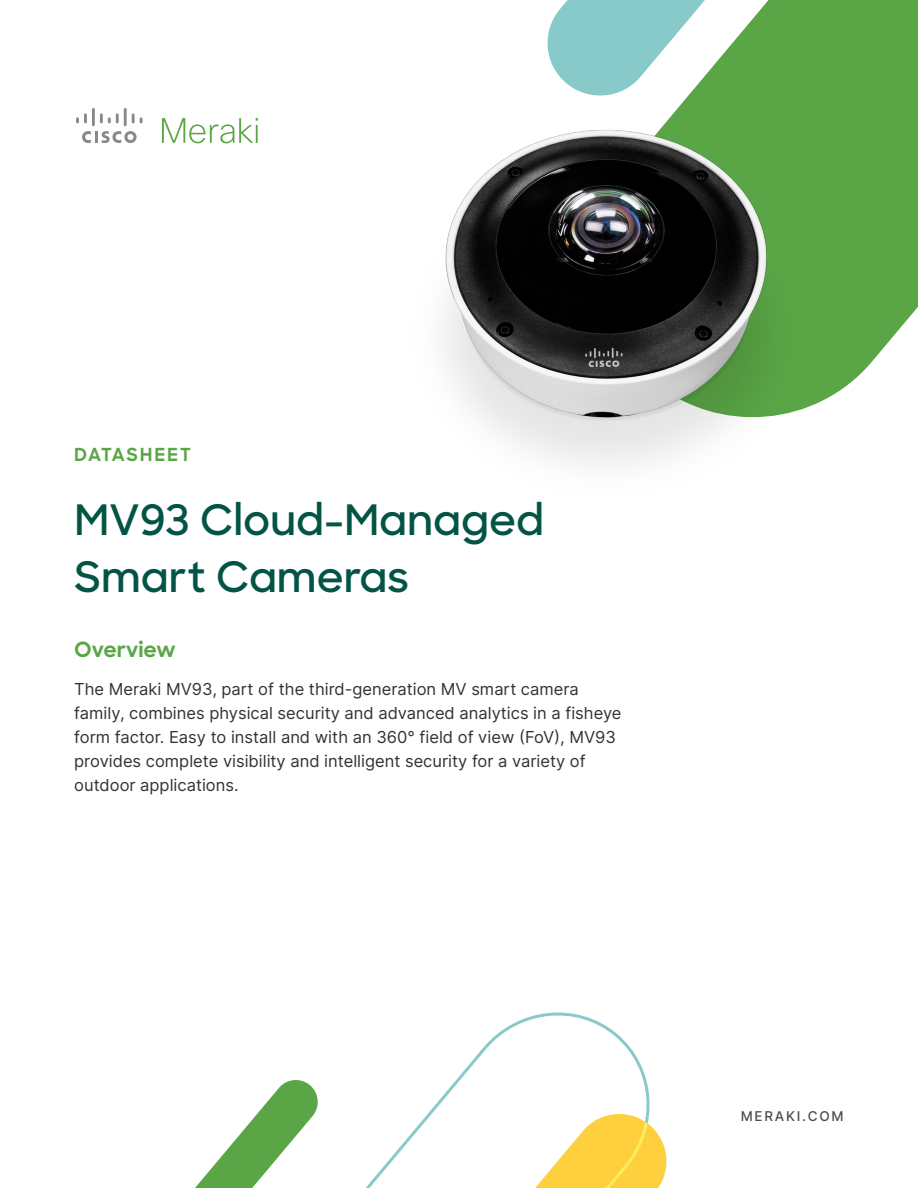
<style>
.page{position:relative;width:918px;height:1188px;background:#fff}
.page>*{position:absolute;margin:0;border:0;box-sizing:border-box;transform-origin:0 0}
._0_-_Heading{font:600 42px/57px "Sharp Sans";color:#035445}
._3_-_Heading{font:700 21px "Sharp Sans";color:#5aa646}
.t1{font:700 18px "Sharp Sans";letter-spacing:.095em;color:#5aa646}
.P_-_Medium{font:16.5px/24px "Inter";color:#333}
.t2{font:500 13.5px "Inter";letter-spacing:.13em;color:#4d4d4d}
</style>
<div class="page">
<svg style="left:82px;top:131px;width:55px;height:12px"></svg>
<svg style="left:76px;top:113px;width:11px;height:10px"></svg>
<hr style="left:92px;top:108px;width:3px;height:18px;background:#878a8c">
<svg style="left:100px;top:113px;width:19px;height:10px"></svg>
<hr style="left:124px;top:108px;width:3px;height:18px;background:#878a8c">
<svg style="left:132px;top:113px;width:11px;height:10px"></svg>
<svg style="left:162px;top:118px;width:96px;height:25px"></svg>
<div style="left:794px;top:0;width:124px;height:41px;background:#5aa646"></div>
<svg style="left:547px;top:0;width:247px;height:41px"></svg>
<svg style="left:659px;top:1136px;width:8px;height:51px"></svg>
<svg style="left:365px;top:1012px;width:294px;height:176px"></svg>
<svg style="left:195px;top:1080px;width:123px;height:108px"></svg>
<img style="left:444px;top:41px;width:474px;height:424px">
<p class="t1" style="left:74px;top:441px;width:119px">DATASHEET</p>
<p class="_0_-_Heading" style="left:74px;top:489px;width:471px">MV93 Cloud-Managed<br>Smart Cameras</p>
<p class="_3_-_Heading" style="left:74px;top:634px;width:103px">Overview</p>
<p class="P_-_Medium" style="left:74px;top:676px;width:549px">The Meraki MV93, part of the third-generation MV smart camera family, combines physical security and advanced analytics in a fisheye form factor. Easy to install and with an 360° field of view (FoV), MV93 provides complete visibility and intelligent security for a variety of outdoor applications.</p>
<p class="t2" style="left:741px;top:1106px;width:105px">MERAKI.COM</p>
</div>
